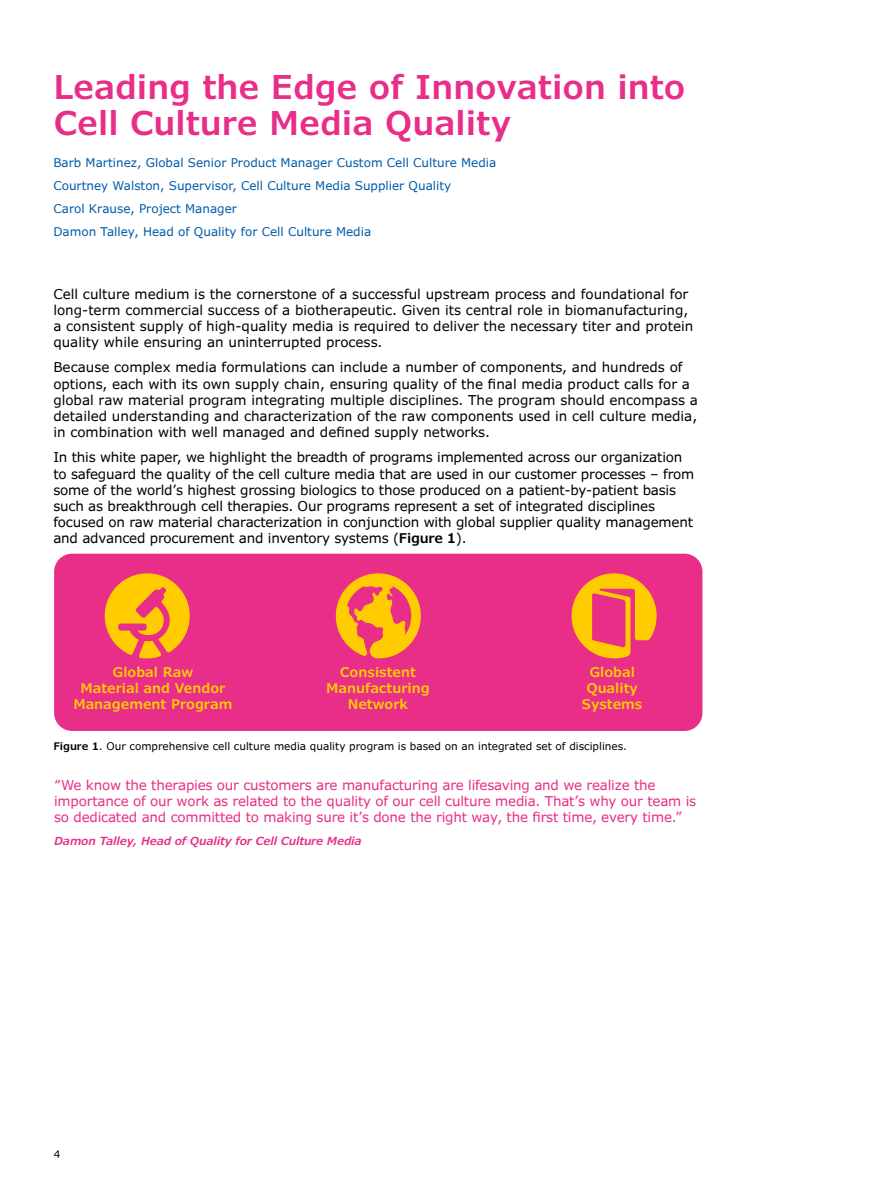
<style>
.page{position:relative;width:891px;height:1188px;background:#fff}
.page>*{position:absolute;margin:0;border:0;box-sizing:border-box;transform-origin:0 0}
.t1{font:600 33px/36px "Verdana Pro";color:#e82e89}
.t2{font:13.5px/16.2px "Verdana Pro";color:#000}
.t3{font:13.5px/16.2px "Verdana Pro";letter-spacing:-.015em;color:#e82e89}
.t4{font:600 13.5px/16.2px "Verdana Pro";color:#fc0;text-align:center}
.t5{font:12px/23px "Verdana Pro";color:#005ca9}
.t6{font:italic 600 11.25px "Verdana Pro";letter-spacing:-.015em;color:#e82e89}
.t7{font:10.5px "Verdana Pro";color:#000}
.s1{font-weight:600}
</style>
<div class="page">
<div style="left:54px;top:554px;width:648px;height:177px;background:#e82e89;border-radius:18px"></div>
<svg style="left:572px;top:573px;width:85px;height:85px"></svg>
<svg style="left:336px;top:573px;width:85px;height:85px"></svg>
<svg style="left:105px;top:573px;width:85px;height:85px"></svg>
<h1 class="t1" style="left:53px;top:70px;width:634px">Leading the Edge of Innovation into<br>Cell Culture Media Quality</h1>
<p class="t5" style="left:53px;top:152px;width:445px">Barb Martinez, Global Senior Product Manager Custom Cell Culture Media Courtney Walston, Supervisor, Cell Culture Media Supplier Quality<br>Carol Krause, Project Manager<br>Damon Talley, Head of Quality for Cell Culture Media</p>
<p class="t2" style="left:53px;top:286px;width:641px">Cell culture medium is the cornerstone of a successful upstream process and foundational for long-term commercial success of a biotherapeutic. Given its central role in biomanufacturing, a consistent supply of high-quality media is required to deliver the necessary titer and protein quality while ensuring an uninterrupted process.</p>
<p class="t2" style="left:53px;top:360px;width:646px">Because complex media formulations can include a number of components, and hundreds of options, each with its own supply chain, ensuring quality of the final media product calls for a global raw material program integrating multiple disciplines. The program should encompass a detailed understanding and characterization of the raw components used in cell culture media, in combination with well managed and defined supply networks.</p>
<p class="t2" style="left:53px;top:450px;width:643px">In this white paper, we highlight the breadth of programs implemented across our organization to safeguard the quality of the cell culture media that are used in our customer processes – from some of the world’s highest grossing biologics to those produced on a patient-by-patient basis such as breakthrough cell therapies. Our programs represent a set of integrated disciplines focused on raw material characterization in conjunction with global supplier quality management and advanced procurement and inventory systems (<span class="s1">Figure 1</span>).</p>
<p class="t4" style="left:73px;top:664px;width:161px">Global Raw<br>Material and Vendor<br>Management Program</p>
<p class="t4" style="left:326px;top:664px;width:105px">Consistent<br>Manufacturing<br>Network</p>
<p class="t4" style="left:582px;top:664px;width:62px">Global<br>Quality<br>Systems</p>
<p class="t7" style="left:53px;top:740px;width:575px"><span class="s1">Figure 1</span>. Our comprehensive cell culture media quality program is based on an integrated set of disciplines.</p>
<p class="t3" style="left:54px;top:777px;width:644px">“We know the therapies our customers are manufacturing are lifesaving and we realize the importance of our work as related to the quality of our cell culture media. That’s why our team is so dedicated and committed to making sure it’s done the right way, the first time, every time.”</p>
<p class="t6" style="left:54px;top:833px;width:309px">Damon Talley, Head of Quality for Cell Culture Media</p>
<p class="t7" style="left:54px;top:1147px;width:8px">4</p>
</div>
